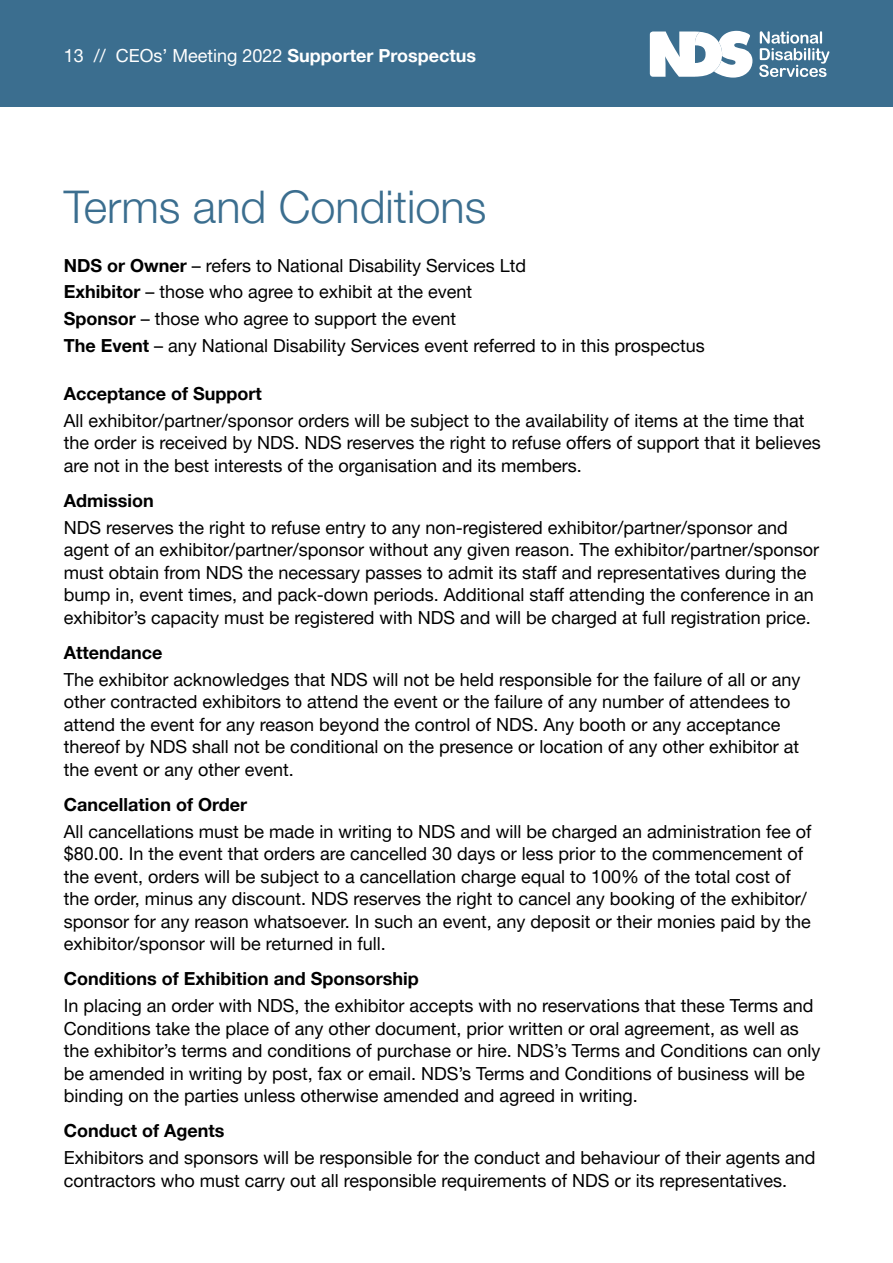
<style>
.page{position:relative;width:893px;height:1263px;background:#fff}
.page>*{position:absolute;margin:0;border:0;box-sizing:border-box;transform-origin:0 0}
.t1{font:300 45px "Helvetica Neue LT Pro";color:#3b6e8f}
.t2{font:18px/22.5px "Helvetica Neue LT Pro";color:#000}
.t3{font:700 18px "Helvetica Neue LT Pro";color:#000}
.t4{font:18px "Helvetica Neue LT Pro";color:#fff}
.s1{font-weight:700}
</style>
<div class="page">
<div style="left:0;top:0;width:893px;height:106px;background:#3b6e8f"></div>
<svg style="left:650px;top:31px;width:102px;height:47px"></svg>
<svg style="left:759px;top:31px;width:70px;height:46px"></svg>
<p class="t4" style="left:64px;top:45px;width:414px">13 // CEOs’ Meeting 2022 <span class="s1">Supporter Prospectus</span></p>
<h1 class="t1" style="left:64px;top:180px;width:424px">Terms and Conditions</h1>
<p class="t2" style="left:64px;top:251px;width:643px;line-height:26.7px"><span class="s1">NDS or Owner</span> – refers to National Disability Services Ltd<br><span class="s1">Exhibitor</span> – those who agree to exhibit at the event<br><span class="s1">Sponsor</span> – those who agree to support the event<br><span class="s1">The Event</span> – any National Disability Services event referred to in this prospectus</p>
<p class="t3" style="left:64px;top:382px;width:200px">Acceptance of Support</p>
<p class="t2" style="left:64px;top:408px;width:759px">All exhibitor/partner/sponsor orders will be subject to the availability of items at the time that the order is received by NDS. NDS reserves the right to refuse offers of support that it believes are not in the best interests of the organisation and its members.</p>
<p class="t3" style="left:64px;top:489px;width:91px">Admission</p>
<p class="t2" style="left:64px;top:515px;width:757px">NDS reserves the right to refuse entry to any non-registered exhibitor/partner/sponsor and agent of an exhibitor/partner/sponsor without any given reason. The exhibitor/partner/sponsor must obtain from NDS the necessary passes to admit its staff and representatives during the bump in, event times, and pack-down periods. Additional staff attending the conference in an exhibitor’s capacity must be registered with NDS and will be charged at full registration price.</p>
<p class="t3" style="left:64px;top:641px;width:100px">Attendance</p>
<p class="t2" style="left:64px;top:667px;width:738px">The exhibitor acknowledges that NDS will not be held responsible for the failure of all or any other contracted exhibitors to attend the event or the failure of any number of attendees to attend the event for any reason beyond the control of NDS. Any booth or any acceptance thereof by NDS shall not be conditional on the presence or location of any other exhibitor at the event or any other event.</p>
<p class="t3" style="left:64px;top:793px;width:185px">Cancellation of Order</p>
<p class="t2" style="left:64px;top:819px;width:749px">All cancellations must be made in writing to NDS and will be charged an administration fee of $80.00. In the event that orders are cancelled 30 days or less prior to the commencement of the event, orders will be subject to a cancellation charge equal to 100% of the total cost of the order, minus any discount. NDS reserves the right to cancel any booking of the exhibitor/ sponsor for any reason whatsoever. In such an event, any deposit or their monies paid by the exhibitor/sponsor will be returned in full.</p>
<p class="t3" style="left:64px;top:968px;width:356px">Conditions of Exhibition and Sponsorship</p>
<p class="t2" style="left:64px;top:994px;width:758px">In placing an order with NDS, the exhibitor accepts with no reservations that these Terms and Conditions take the place of any other document, prior written or oral agreement, as well as the exhibitor’s terms and conditions of purchase or hire. NDS’s Terms and Conditions can only be amended in writing by post, fax or email. NDS’s Terms and Conditions of business will be binding on the parties unless otherwise amended and agreed in writing.</p>
<p class="t3" style="left:64px;top:1120px;width:162px">Conduct of Agents</p>
<p class="t2" style="left:64px;top:1146px;width:753px">Exhibitors and sponsors will be responsible for the conduct and behaviour of their agents and contractors who must carry out all responsible requirements of NDS or its representatives.</p>
</div>
